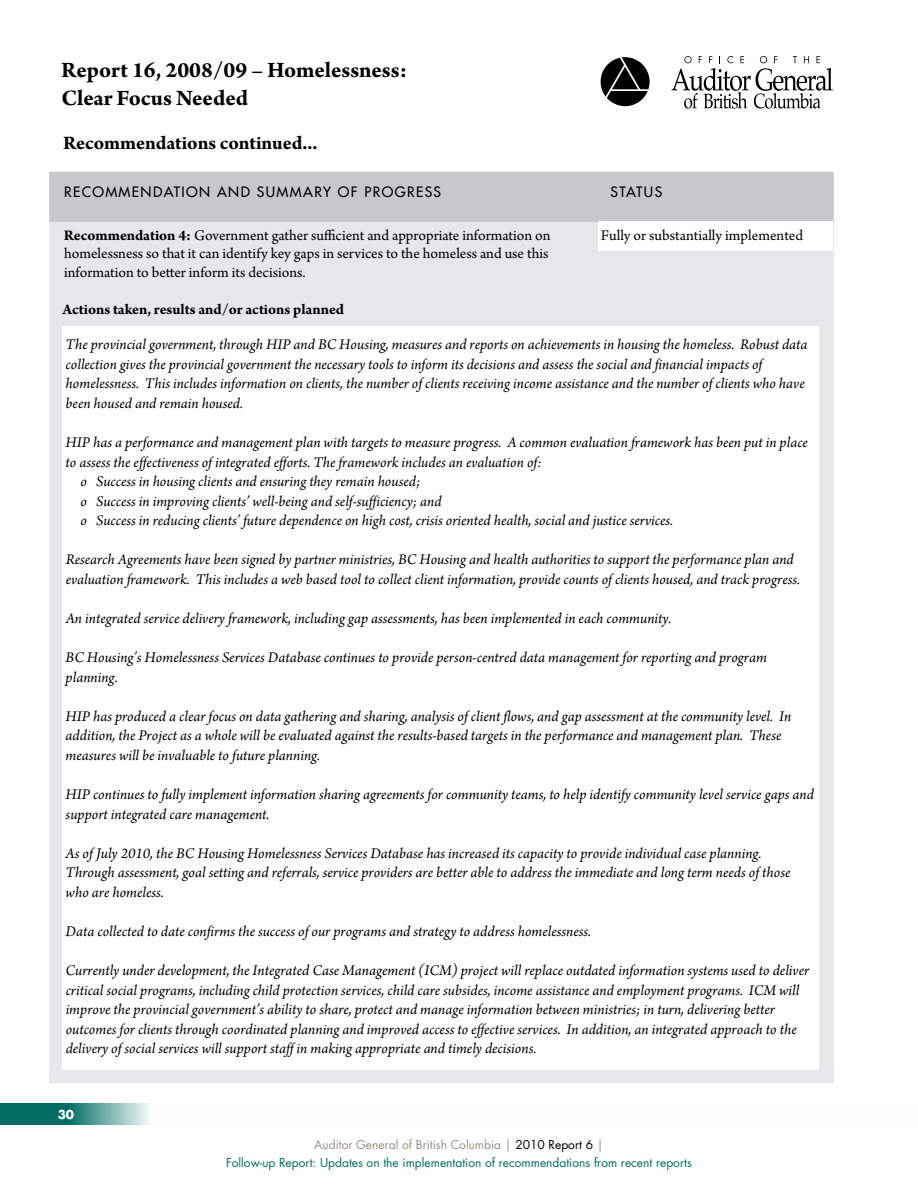
<style>
.page{position:relative;width:918px;height:1188px;background:#fff}
.page>*{position:absolute;margin:0;border:0;box-sizing:border-box;transform-origin:0 0}
.t1{font:700 23.25px/28px "Arno Pro";letter-spacing:-.005em;color:#000}
.t2{font:700 20.25px "Arno Pro";letter-spacing:-.005em;color:#000}
.t3{font:italic 15.6px/19.5px "Arno Pro";color:#000}
.t4{font:15.6px/18.6px "Arno Pro";color:#000}
.t5{font:700 15.6px "Arno Pro";letter-spacing:-.005em;color:#000}
.t6{font:13.95px "Futura";letter-spacing:.1em;color:#000}
.t7{font:12px/18px "Futura";color:#006c64;text-align:center}
.t8{font:700 12px "Futura";color:#fff}
.s1{font-weight:700}
.s2{color:#939285}
.s3{color:#000}
</style>
<div class="page">
<div style="left:49px;top:172px;width:785px;height:50px;background:#c7c8ca"></div>
<div style="left:49px;top:222px;width:785px;height:848px;background:#e6e7e8"></div>
<svg style="left:672px;top:56px;width:161px;height:53px"></svg>
<svg style="left:601px;top:57px;width:49px;height:49px"></svg>
<div style="left:598px;top:221px;width:235px;height:29px;background:#fff"></div>
<div style="left:63px;top:327px;width:756px;height:750px;background:#fff"></div>
<div style="left:49px;top:1070px;width:785px;height:13px;background:#e6e7e8"></div>
<svg style="left:0;top:1104px;width:149px;height:21px;background:#43928c"></svg>
<h1 class="t1" style="left:61px;top:57px;width:347px">Report 16, 2008/09 – Homelessness:<br>Clear Focus Needed</h1>
<p class="t2" style="left:63px;top:131px;width:256px">Recommendations continued...</p>
<p class="t6" style="left:64px;top:183px;width:379px">RECOMMENDATION AND SUMMARY OF PROGRESS</p>
<p class="t6" style="left:610px;top:183px;width:53px">STATUS</p>
<p class="t4" style="left:64px;top:227px;width:488px"><span class="s1">Recommendation 4:</span> Government gather sufficient and appropriate information on homelessness so that it can identify key gaps in services to the homeless and use this information to better inform its decisions.</p>
<p class="t5" style="left:62px;top:301px;width:283px">Actions taken, results and/or actions planned</p>
<p class="t4" style="left:601px;top:227px;width:204px">Fully or substantially implemented</p>
<p class="t3" style="left:66px;top:336px;width:743px">The provincial government, through HIP and BC Housing, measures and reports on achievements in housing the homeless. Robust data collection gives the provincial government the necessary tools to inform its decisions and assess the social and financial impacts of homelessness. This includes information on clients, the number of clients receiving income assistance and the number of clients who have been housed and remain housed.</p>
<p class="t3" style="left:66px;top:434px;width:744px">HIP has a performance and management plan with targets to measure progress. A common evaluation framework has been put in place</p>
<p class="t3" style="left:66px;top:453px;width:478px">to assess the effectiveness of integrated efforts. The framework includes an evaluation of:</p>
<p class="t3" style="left:81px;top:473px;width:342px">o Success in housing clients and ensuring they remain housed;</p>
<p class="t3" style="left:81px;top:492px;width:363px">o Success in improving clients’ well-being and self-sufficiency; and</p>
<p class="t3" style="left:81px;top:512px;width:594px">o Success in reducing clients’ future dependence on high cost, crisis oriented health, social and justice services.</p>
<p class="t3" style="left:66px;top:551px;width:736px">Research Agreements have been signed by partner ministries, BC Housing and health authorities to support the performance plan and evaluation framework. This includes a web based tool to collect client information, provide counts of clients housed, and track progress.</p>
<p class="t3" style="left:66px;top:610px;width:607px">An integrated service delivery framework, including gap assessments, has been implemented in each community.</p>
<p class="t3" style="left:66px;top:649px;width:703px">BC Housing’s Homelessness Services Database continues to provide person-centred data management for reporting and program planning.</p>
<p class="t3" style="left:66px;top:707px;width:727px">HIP has produced a clear focus on data gathering and sharing, analysis of client flows, and gap assessment at the community level. In addition, the Project as a whole will be evaluated against the results-based targets in the performance and management plan. These measures will be invaluable to future planning.</p>
<p class="t3" style="left:66px;top:786px;width:750px">HIP continues to fully implement information sharing agreements for community teams, to help identify community level service gaps and support integrated care management.</p>
<p class="t3" style="left:66px;top:844px;width:726px">As of July 2010, the BC Housing Homelessness Services Database has increased its capacity to provide individual case planning.<br>Through assessment, goal setting and referrals, service providers are better able to address the immediate and long term needs of those who are homeless.</p>
<p class="t3" style="left:66px;top:922px;width:527px">Data collected to date confirms the success of our programs and strategy to address homelessness.</p>
<p class="t3" style="left:66px;top:962px;width:745px">Currently under development, the Integrated Case Management (ICM) project will replace outdated information systems used to deliver critical social programs, including child protection services, child care subsides, income assistance and employment programs. ICM will improve the provincial government’s ability to share, protect and manage information between ministries; in turn, delivering better outcomes for clients through coordinated planning and improved access to effective services. In addition, an integrated approach to the delivery of social services will support staff in making appropriate and timely decisions.</p>
<p class="t8" style="left:58px;top:1107px;width:18px">30</p>
<p class="t7" style="left:226px;top:1136px;width:467px"><span class="s2">Auditor General of British Columbia |</span> <span class="s3">2010 Report 6</span> <span class="s2">|<br></span>Follow-up Report: Updates on the implementation of recommendations from recent reports</p>
</div>
